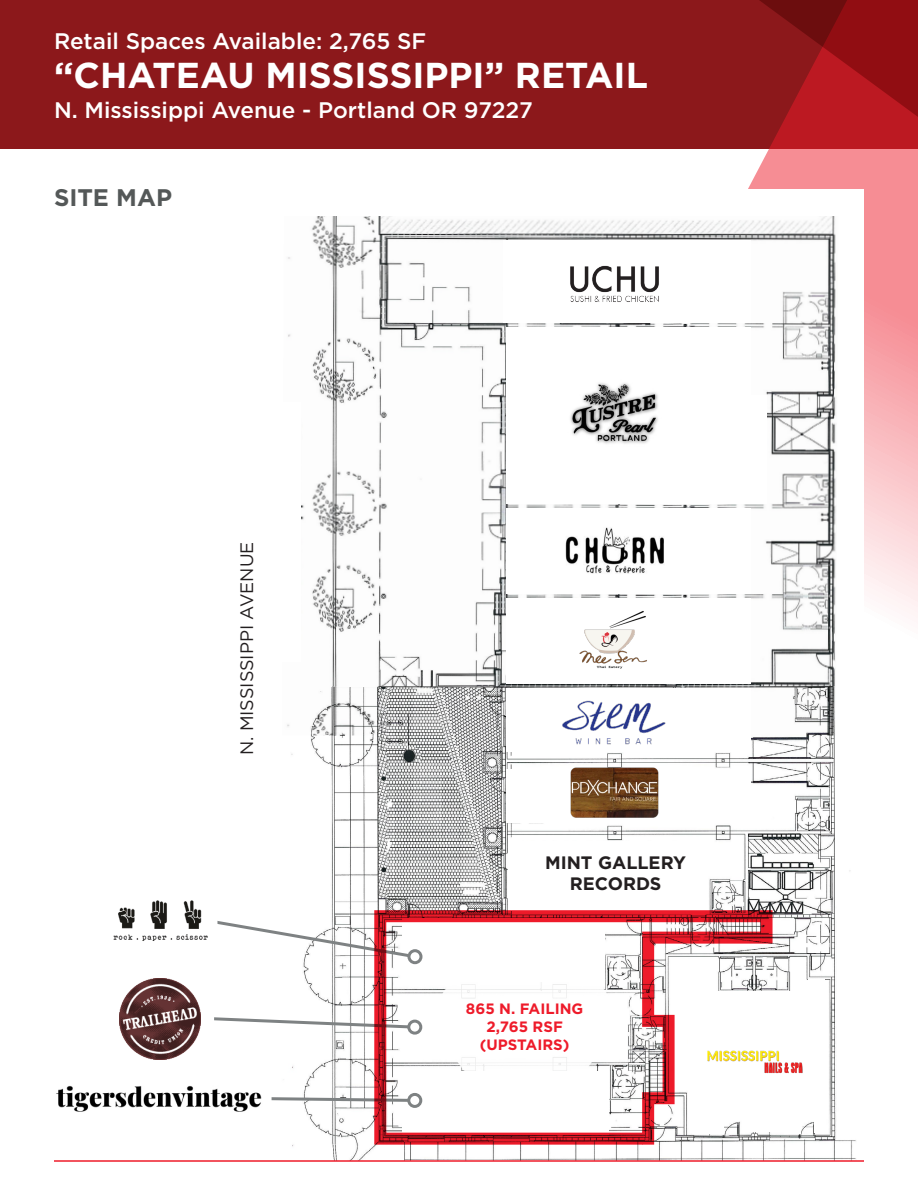
<style>
.page{position:relative;width:918px;height:1188px;background:#fff}
.page>*{position:absolute;margin:0;border:0;box-sizing:border-box;transform-origin:0 0}
.t1{font:700 36px "Gotham";color:#fff}
.t2{font:700 24px "Gotham";color:#545858}
.t3{font:500 22.5px "Gotham";color:#fff}
.t4{font:18px "Gotham";color:#231f20}
.t5{font:700 18px "Gotham";color:#231f20}
.t6{font:700 15px "Gotham";color:#ee1b2a}
</style>
<div class="page">
<div style="left:0;top:0;width:918px;height:148px;background:#8c181b"></div>
<svg style="left:741px;top:0;width:177px;height:189px"></svg>
<svg style="left:864px;top:189px;width:54px;height:424px;background:#f8b3b8"></svg>
<img style="left:288px;top:216px;width:548px;height:472px">
<img style="left:287px;top:688px;width:569px;height:472px">
<div style="left:504px;top:241px;width:247px;height:82px;background:#fff"></div>
<div style="left:507px;top:327px;width:244px;height:86px;background:#fff"></div>
<div style="left:507px;top:395px;width:260px;height:108px;background:#fff"></div>
<div style="left:507px;top:508px;width:244px;height:86px;background:#fff"></div>
<div style="left:507px;top:598px;width:244px;height:86px;background:#fff"></div>
<div style="left:507px;top:688px;width:244px;height:64px;background:#fff"></div>
<div style="left:507px;top:769px;width:244px;height:54px;background:#fff"></div>
<div style="left:508px;top:841px;width:194px;height:69px;background:#fff"></div>
<div style="left:688px;top:991px;width:137px;height:126px;background:#fff"></div>
<div style="left:743px;top:1106px;width:54px;height:26px;background:#fff"></div>
<div style="left:809px;top:979px;width:16px;height:26px;background:#fff"></div>
<div style="left:784px;top:1108px;width:16px;height:26px;background:#fff"></div>
<div style="left:814px;top:1108px;width:11px;height:25px;background:#fff"></div>
<div style="left:273px;top:776px;width:27px;height:260px;background:#fff"></div>
<div style="left:273px;top:402px;width:27px;height:260px;background:#fff"></div>
<img style="left:570px;top:265px;width:89px;height:37px">
<img style="left:570px;top:383px;width:88px;height:61px">
<img style="left:565px;top:527px;width:99px;height:47px">
<img style="left:579px;top:611px;width:68px;height:58px">
<img style="left:562px;top:700px;width:104px;height:45px">
<img style="left:569px;top:766px;width:90px;height:52px">
<svg style="left:217px;top:913px;width:156px;height:46px"></svg>
<img style="left:113px;top:900px;width:95px;height:41px">
<svg style="left:214px;top:1015px;width:159px;height:15px"></svg>
<img style="left:120px;top:978px;width:81px;height:81px">
<svg style="left:56px;top:1079px;width:317px;height:40px"></svg>
<img style="left:774px;top:1050px;width:29px;height:24px">
<svg style="left:373px;top:909px;width:401px;height:237px"></svg>
<div style="left:439px;top:976px;width:171px;height:103px;background:#fff"></div>
<hr style="left:54px;top:1160px;width:810px;height:2px;background:#ee1b2a">
<p class="t3" style="left:54px;top:26px;width:374px">Retail Spaces Available: 2,765 SF</p>
<p class="t1" style="left:54px;top:51px;width:596px">“CHATEAU MISSISSIPPI” RETAIL</p>
<p class="t3" style="left:54px;top:95px;width:480px">N. Mississippi Avenue - Portland OR 97227</p>
<p class="t2" style="left:54px;top:181px;width:120px">SITE MAP</p>
<p class="t4" style="left:235px;top:755px;width:215px;rotate:-90deg">N. MISSISSIPPI AVENUE</p>
<p class="t5" style="left:545px;top:850px;width:143px">MINT GALLERY</p>
<p class="t5" style="left:570px;top:872px;width:93px">RECORDS</p>
<p class="t6" style="left:466px;top:999px;width:119px">865 N. FAILING</p>
<p class="t6" style="left:486px;top:1017px;width:78px">2,765 RSF</p>
<p class="t6" style="left:480px;top:1035px;width:91px">(UPSTAIRS)</p>
</div>
